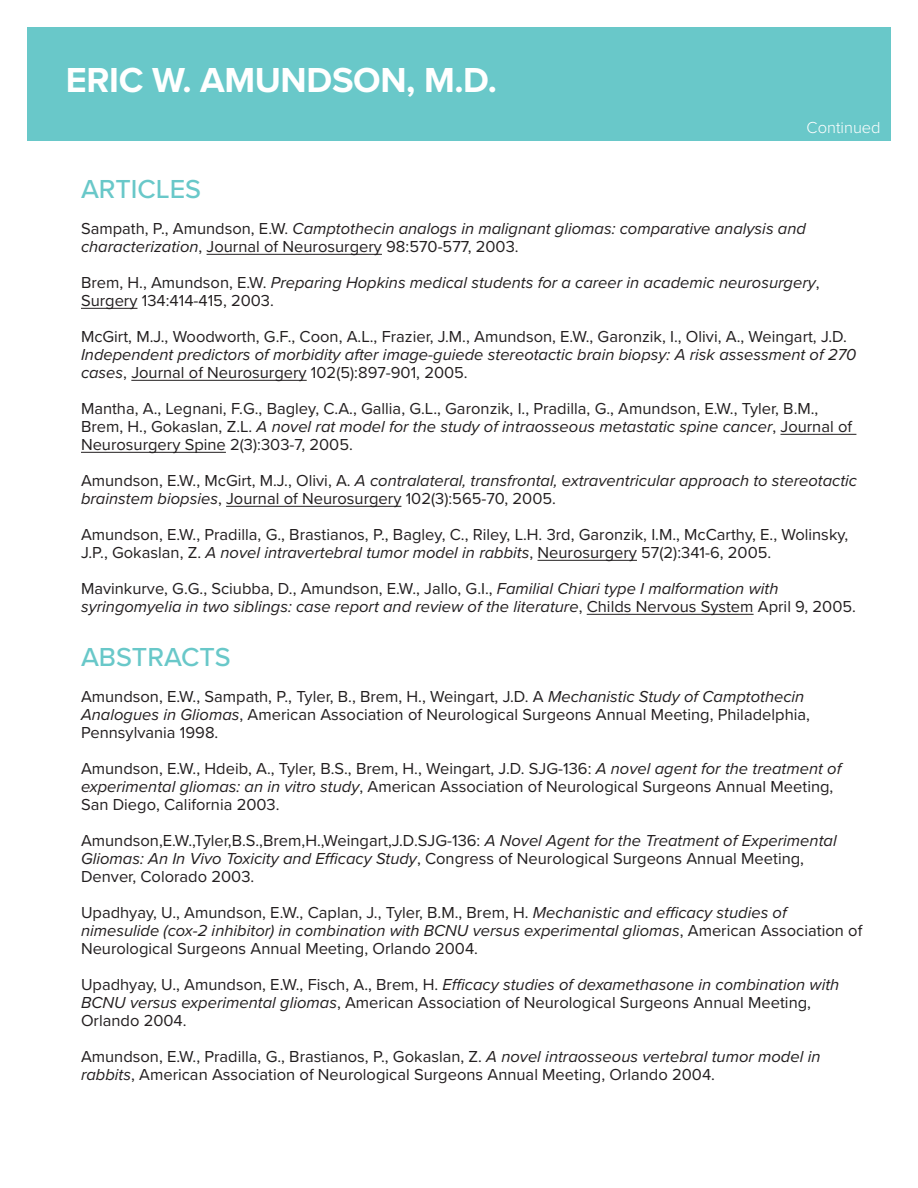
<style>
.page{position:relative;width:918px;height:1188px;background:#fff}
.page>*{position:absolute;margin:0;border:0;box-sizing:border-box;transform-origin:0 0}
.t1{font:700 36px "Proxima Nova";letter-spacing:-.01em;color:#fff}
.t2{font:500 27px "Proxima Nova";color:#69c8c9}
.t3{font:16.5px/18px "Proxima Nova";color:#231f20}
.t4{font:italic 16.5px/18px "Proxima Nova";color:#231f20}
.t5{font:300 16.5px "Proxima Nova";color:#fff}
.s1{font-style:normal}
.s2{font-style:italic}
</style>
<div class="page">
<hr style="left:207px;top:254px;width:175px;height:1px;background:#231f20">
<hr style="left:81px;top:308px;width:56px;height:1px;background:#231f20">
<hr style="left:131px;top:380px;width:176px;height:1px;background:#231f20">
<hr style="left:781px;top:434px;width:75px;height:1px;background:#231f20">
<hr style="left:81px;top:452px;width:145px;height:1px;background:#231f20">
<hr style="left:226px;top:506px;width:175px;height:1px;background:#231f20">
<hr style="left:538px;top:560px;width:99px;height:1px;background:#231f20">
<hr style="left:587px;top:614px;width:167px;height:1px;background:#231f20">
<div style="left:27px;top:27px;width:864px;height:113px;background:#69c8c9"></div>
<p class="t1" style="left:66px;top:53px;width:433px">ERIC W. AMUNDSON, M.D.</p>
<p class="t5" style="left:807px;top:115px;width:76px">Continued</p>
<p class="t2" style="left:81px;top:169px;width:122px">ARTICLES</p>
<p class="t4" style="left:81px;top:219px;width:727px"><span class="s1">Sampath, P., Amundson, E.W.</span> Camptothecin analogs in malignant gliomas: comparative analysis and characterization<span class="s1">, Journal of Neurosurgery 98:570-577, 2003.</span></p>
<p class="t4" style="left:81px;top:273px;width:740px"><span class="s1">Brem, H., Amundson, E.W.</span> Preparing Hopkins medical students for a career in academic neurosurgery<span class="s1">,<br>Surgery 134:414-415, 2003.</span></p>
<p class="t3" style="left:81px;top:327px;width:777px">McGirt, M.J., Woodworth, G.F., Coon, A.L., Frazier, J.M., Amundson, E.W., Garonzik, I., Olivi, A., Weingart, J.D.<br><span class="s2">Independent predictors of morbidity after image-guiede stereotactic brain biopsy: A risk assessment of 270 cases</span>, Journal of Neurosurgery 102(5):897-901, 2005.</p>
<p class="t3" style="left:81px;top:399px;width:773px">Mantha, A., Legnani, F.G., Bagley, C.A., Gallia, G.L., Garonzik, I., Pradilla, G., Amundson, E.W., Tyler, B.M.,<br>Brem, H., Gokaslan, Z.L. <span class="s2">A novel rat model for the study of intraosseous metastatic spine cancer</span>, Journal of<br>Neurosurgery Spine 2(3):303-7, 2005.</p>
<p class="t4" style="left:81px;top:471px;width:778px"><span class="s1">Amundson, E.W., McGirt, M.J., Olivi, A.</span> A contralateral, transfrontal, extraventricular approach to stereotactic brainstem biopsies<span class="s1">, Journal of Neurosurgery 102(3):565-70, 2005.</span></p>
<p class="t3" style="left:81px;top:525px;width:769px">Amundson, E.W., Pradilla, G., Brastianos, P., Bagley, C., Riley, L.H. 3rd, Garonzik, I.M., McCarthy, E., Wolinsky,<br>J.P., Gokaslan, Z. <span class="s2">A novel intravertebral tumor model in rabbits</span>, Neurosurgery 57(2):341-6, 2005.</p>
<p class="t4" style="left:81px;top:579px;width:777px"><span class="s1">Mavinkurve, G.G., Sciubba, D., Amundson, E.W., Jallo, G.I.,</span> Familial Chiari type I malformation with syringomyelia in two siblings: case report and review of the literature<span class="s1">, Childs Nervous System April 9, 2005.</span></p>
<p class="t2" style="left:81px;top:637px;width:151px">ABSTRACTS</p>
<p class="t3" style="left:81px;top:687px;width:731px">Amundson, E.W., Sampath, P., Tyler, B., Brem, H., Weingart, J.D. A <span class="s2">Mechanistic Study of Camptothecin<br>Analogues in Gliomas</span>, American Association of Neurological Surgeons Annual Meeting, Philadelphia,<br>Pennsylvania 1998.</p>
<p class="t3" style="left:81px;top:759px;width:762px">Amundson, E.W., Hdeib, A., Tyler, B.S., Brem, H., Weingart, J.D. SJG-136: <span class="s2">A novel agent for the treatment of experimental gliomas: an in vitro study</span>, American Association of Neurological Surgeons Annual Meeting,<br>San Diego, California 2003.</p>
<p class="t3" style="left:81px;top:831px;width:757px">Amundson,E.W.,Tyler,B.S.,Brem,H.,Weingart,J.D.SJG-136: <span class="s2">A Novel Agent for the Treatment of Experimental<br>Gliomas: An In Vivo Toxicity and Efficacy Study</span>, Congress of Neurological Surgeons Annual Meeting,<br>Denver, Colorado 2003.</p>
<p class="t3" style="left:81px;top:903px;width:783px">Upadhyay, U., Amundson, E.W., Caplan, J., Tyler, B.M., Brem, H. <span class="s2">Mechanistic and efficacy studies of nimesulide (cox-2 inhibitor) in combination with BCNU versus experimental gliomas</span>, American Association of<br>Neurological Surgeons Annual Meeting, Orlando 2004.</p>
<p class="t3" style="left:81px;top:975px;width:760px">Upadhyay, U., Amundson, E.W., Fisch, A., Brem, H. <span class="s2">Efficacy studies of dexamethasone in combination with<br>BCNU versus experimental gliomas</span>, American Association of Neurological Surgeons Annual Meeting,<br>Orlando 2004.</p>
<p class="t3" style="left:81px;top:1047px;width:741px">Amundson, E.W., Pradilla, G., Brastianos, P., Gokaslan, Z. <span class="s2">A novel intraosseous vertebral tumor model in rabbits</span>, American Association of Neurological Surgeons Annual Meeting, Orlando 2004.</p>
</div>
